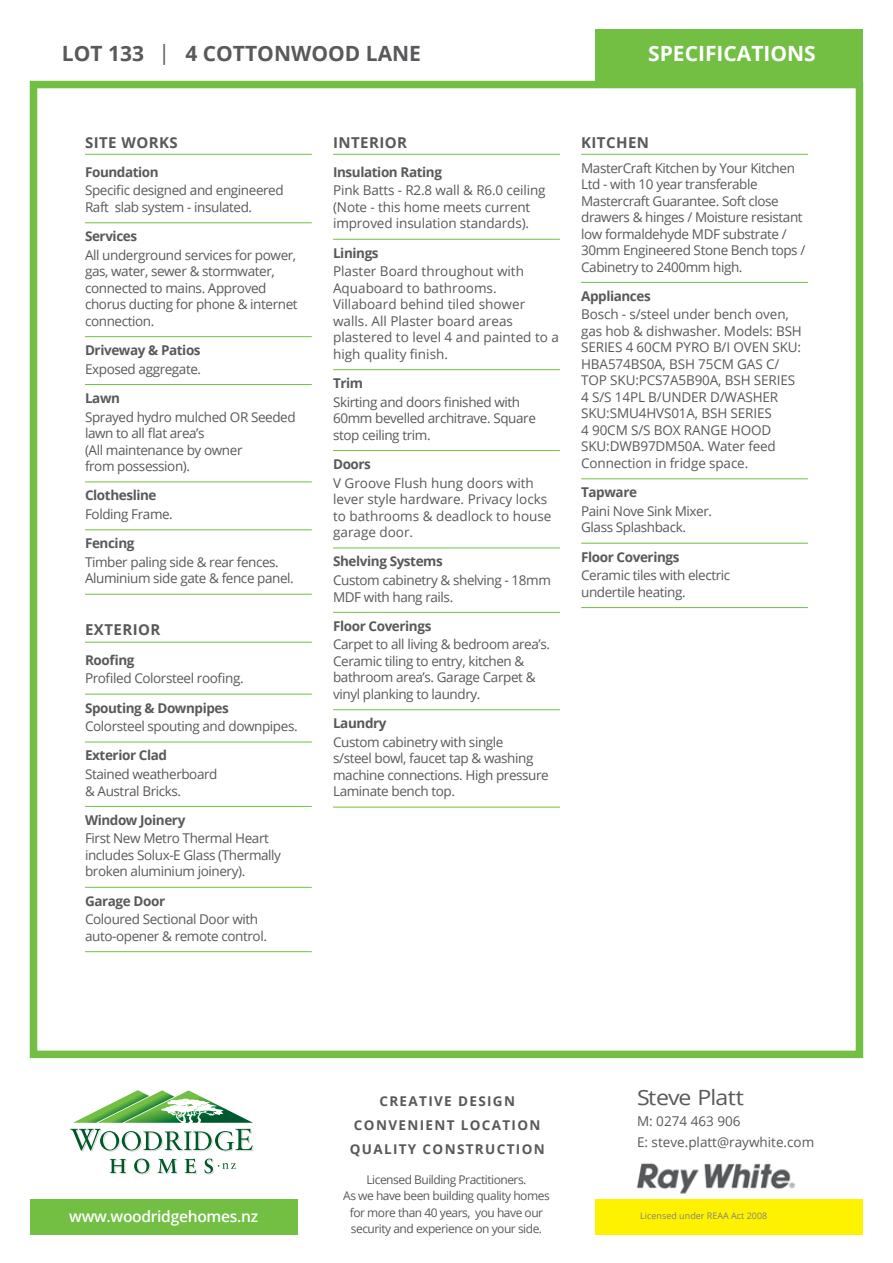
<style>
.page{position:relative;width:893px;height:1263px;background:#fff}
.page>*{position:absolute;margin:0;border:0;box-sizing:border-box;transform-origin:0 0}
.t1{font:700 21px "Open Sans";color:#58595b}
.t2{font:700 21px "Open Sans";color:#fff}
.t3{font:21px "Open Sans";letter-spacing:-.035em;color:#58595b;scale:1.1 1}
.t4{font:600 15.6px "Open Sans";letter-spacing:-.02em;color:#fff}
.t5{font:700 15px "Open Sans";letter-spacing:.03em;color:#58595b}
.t6{font:13.5px/16.5px "Open Sans";letter-spacing:-.03em;color:#58595b}
.t7{font:13.5px/16.5px "Open Sans";letter-spacing:-.01em;color:#58595b}
.t8{font:13.5px/16.5px "Open Sans";color:#58595b}
.t9{font:700 13.5px "Open Sans";letter-spacing:-.03em;color:#58595b}
.t10{font:700 13.5px/24px "Open Sans";letter-spacing:.1em;color:#58595b;text-align:center}
.t11{font:12px/16.5px "Open Sans";letter-spacing:-.04em;color:#58595b;text-align:center}
.t12{font:9px "Open Sans";color:#808285}
.s1{font-weight:400}
</style>
<div class="page">
<div style="left:30px;top:81px;width:833px;height:977px;border:8px solid #72bf44"></div>
<div style="left:595px;top:30px;width:268px;height:51px;background:#72bf44"></div>
<div style="left:30px;top:1199px;width:268px;height:36px;background:#72bf44"></div>
<svg style="left:73px;top:1090px;width:137px;height:33px"></svg>
<svg style="left:70px;top:1129px;width:184px;height:45px"></svg>
<div style="left:595px;top:1199px;width:268px;height:36px;background:#fff200"></div>
<img style="left:636px;top:1163px;width:160px;height:31px">
<hr style="left:85px;top:154px;width:227px;height:1px;background:#72bf44">
<hr style="left:85px;top:222px;width:227px;height:1px;background:#72bf44">
<hr style="left:85px;top:336px;width:227px;height:1px;background:#72bf44">
<hr style="left:85px;top:384px;width:227px;height:1px;background:#72bf44">
<hr style="left:85px;top:482px;width:227px;height:1px;background:#72bf44">
<hr style="left:85px;top:530px;width:227px;height:1px;background:#72bf44">
<hr style="left:85px;top:594px;width:227px;height:1px;background:#72bf44">
<hr style="left:85px;top:642px;width:227px;height:1px;background:#72bf44">
<hr style="left:85px;top:694px;width:227px;height:1px;background:#72bf44">
<hr style="left:85px;top:742px;width:227px;height:1px;background:#72bf44">
<hr style="left:85px;top:806px;width:227px;height:1px;background:#72bf44">
<hr style="left:85px;top:887px;width:227px;height:1px;background:#72bf44">
<hr style="left:85px;top:951px;width:227px;height:1px;background:#72bf44">
<hr style="left:333px;top:154px;width:227px;height:1px;background:#72bf44">
<hr style="left:333px;top:239px;width:227px;height:1px;background:#72bf44">
<hr style="left:333px;top:369px;width:227px;height:1px;background:#72bf44">
<hr style="left:333px;top:450px;width:227px;height:1px;background:#72bf44">
<hr style="left:333px;top:548px;width:227px;height:1px;background:#72bf44">
<hr style="left:333px;top:612px;width:227px;height:1px;background:#72bf44">
<hr style="left:333px;top:709px;width:227px;height:1px;background:#72bf44">
<hr style="left:333px;top:807px;width:227px;height:1px;background:#72bf44">
<hr style="left:581px;top:154px;width:227px;height:1px;background:#72bf44">
<hr style="left:581px;top:282px;width:227px;height:1px;background:#72bf44">
<hr style="left:581px;top:478px;width:227px;height:1px;background:#72bf44">
<hr style="left:581px;top:543px;width:227px;height:1px;background:#72bf44">
<hr style="left:581px;top:607px;width:227px;height:1px;background:#72bf44">
<h1 class="t1" style="left:62px;top:39px;width:361px">LOT 133 <span class="s1">|</span> 4 COTTONWOOD LANE</h1>
<h1 class="t2" style="left:648px;top:39px;width:169px">SPECIFICATIONS</h1>
<p class="t5" style="left:85px;top:132px;width:94px">SITE WORKS</p>
<p class="t9" style="left:85px;top:162px;width:75px">Foundation</p>
<p class="t6" style="left:85px;top:182px;width:200px">Specific designed and engineered<br>Raft slab system - insulated.</p>
<p class="t9" style="left:85px;top:227px;width:54px">Services</p>
<p class="t6" style="left:85px;top:246px;width:214px">All underground services for power, gas, water, sewer &amp; stormwater, connected to mains. Approved chorus ducting for phone &amp; internet connection.</p>
<p class="t9" style="left:85px;top:341px;width:117px">Driveway &amp; Patios</p>
<p class="t6" style="left:85px;top:360px;width:118px">Exposed aggregate.</p>
<p class="t9" style="left:85px;top:389px;width:36px">Lawn</p>
<p class="t6" style="left:85px;top:408px;width:212px">Sprayed hydro mulched OR Seeded lawn to all flat area’s<br>(All maintenance by owner<br>from possession).</p>
<p class="t9" style="left:85px;top:486px;width:73px">Clothesline</p>
<p class="t6" style="left:85px;top:505px;width:89px">Folding Frame.</p>
<p class="t9" style="left:85px;top:534px;width:51px">Fencing</p>
<p class="t6" style="left:85px;top:553px;width:210px">Timber paling side &amp; rear fences.<br>Aluminium side gate &amp; fence panel.</p>
<p class="t5" style="left:85px;top:619px;width:77px">EXTERIOR</p>
<p class="t9" style="left:85px;top:650px;width:51px">Roofing</p>
<p class="t6" style="left:85px;top:670px;width:160px">Profiled Colorsteel roofing.</p>
<p class="t9" style="left:85px;top:698px;width:145px">Spouting &amp; Downpipes</p>
<p class="t6" style="left:85px;top:718px;width:214px">Colorsteel spouting and downpipes.</p>
<p class="t9" style="left:85px;top:746px;width:83px">Exterior Clad</p>
<p class="t6" style="left:85px;top:766px;width:134px">Stained weatherboard &amp; Austral Bricks.</p>
<p class="t9" style="left:85px;top:810px;width:102px">Window Joinery</p>
<p class="t6" style="left:85px;top:830px;width:198px">First New Metro Thermal Heart includes Solux-E Glass (Thermally broken aluminium joinery).</p>
<p class="t9" style="left:85px;top:891px;width:82px">Garage Door</p>
<p class="t6" style="left:85px;top:911px;width:183px">Coloured Sectional Door with auto-opener &amp; remote control.</p>
<p class="t5" style="left:333px;top:132px;width:76px">INTERIOR</p>
<p class="t9" style="left:333px;top:162px;width:110px">Insulation Rating</p>
<p class="t7" style="left:333px;top:182px;width:214px">Pink Batts - R2.8 wall &amp; R6.0 ceiling (Note - this home meets current improved insulation standards).</p>
<p class="t9" style="left:333px;top:243px;width:47px">Linings</p>
<p class="t8" style="left:333px;top:263px;width:227px">Plaster Board throughout with<br>Aquaboard to bathrooms.<br>Villaboard behind tiled shower walls. All Plaster board areas plastered to level 4 and painted to a high quality finish.</p>
<p class="t9" style="left:333px;top:374px;width:32px">Trim</p>
<p class="t6" style="left:333px;top:393px;width:204px">Skirting and doors finished with<br>60mm bevelled architrave. Square stop ceiling trim.</p>
<p class="t9" style="left:333px;top:454px;width:39px">Doors</p>
<p class="t8" style="left:333px;top:474px;width:220px">V Groove Flush hung doors with lever style hardware. Privacy locks to bathrooms &amp; deadlock to house garage door.</p>
<p class="t9" style="left:333px;top:552px;width:111px">Shelving Systems</p>
<p class="t6" style="left:333px;top:571px;width:219px">Custom cabinetry &amp; shelving - 18mm<br>MDF with hang rails.</p>
<p class="t9" style="left:333px;top:616px;width:100px">Floor Coverings</p>
<p class="t6" style="left:333px;top:636px;width:218px">Carpet to all living &amp; bedroom area’s.<br>Ceramic tiling to entry, kitchen &amp; bathroom area’s. Garage Carpet &amp; vinyl planking to laundry.</p>
<p class="t9" style="left:333px;top:714px;width:55px">Laundry</p>
<p class="t6" style="left:333px;top:733px;width:217px">Custom cabinetry with single<br>s/steel bowl, faucet tap &amp; washing machine connections. High pressure<br>Laminate bench top.</p>
<p class="t5" style="left:581px;top:132px;width:69px">KITCHEN</p>
<p class="t6" style="left:581px;top:159px;width:226px">MasterCraft Kitchen by Your Kitchen Ltd - with 10 year transferable Mastercraft Guarantee. Soft close drawers &amp; hinges / Moisture resistant low formaldehyde MDF substrate / 30mm Engineered Stone Bench tops / Cabinetry to 2400mm high.</p>
<p class="t9" style="left:581px;top:286px;width:71px">Appliances</p>
<p class="t7" style="left:581px;top:306px;width:222px">Bosch - s/steel under bench oven, gas hob &amp; dishwasher. Models: BSH<br>SERIES 4 60CM PYRO B/I OVEN SKU:<br>HBA574BS0A, BSH 75CM GAS C/<br>TOP SKU:PCS7A5B90A, BSH SERIES<br>4 S/S 14PL B/UNDER D/WASHER<br>SKU:SMU4HVS01A, BSH SERIES<br>4 90CM S/S BOX RANGE HOOD<br>SKU:DWB97DM50A. Water feed<br>Connection in fridge space.</p>
<p class="t9" style="left:581px;top:483px;width:57px">Tapware</p>
<p class="t6" style="left:581px;top:502px;width:133px">Paini Nove Sink Mixer.<br>Glass Splashback.</p>
<p class="t9" style="left:581px;top:547px;width:100px">Floor Coverings</p>
<p class="t6" style="left:581px;top:567px;width:151px">Ceramic tiles with electric undertile heating.</p>
<p class="t10" style="left:350px;top:1088px;width:197px">CREATIVE DESIGN<br>CONVENIENT LOCATION<br>QUALITY CONSTRUCTION</p>
<h1 class="t3" style="left:637px;top:1083px;width:99px">Steve Platt</h1>
<p class="t8" style="left:637px;top:1110px;width:179px;line-height:21px">M: 0274 463 906<br>E: steve.platt@raywhite.com</p>
<p class="t11" style="left:343px;top:1171px;width:208px">Licensed Building Practitioners.<br>As we have been building quality homes for more than 40 years, you have our security and experience on your side.</p>
<p class="t4" style="left:69px;top:1205px;width:190px">www.woodridgehomes.nz</p>
<p class="t12" style="left:640px;top:1210px;width:129px">Licensed under REAA Act 2008</p>
</div>
